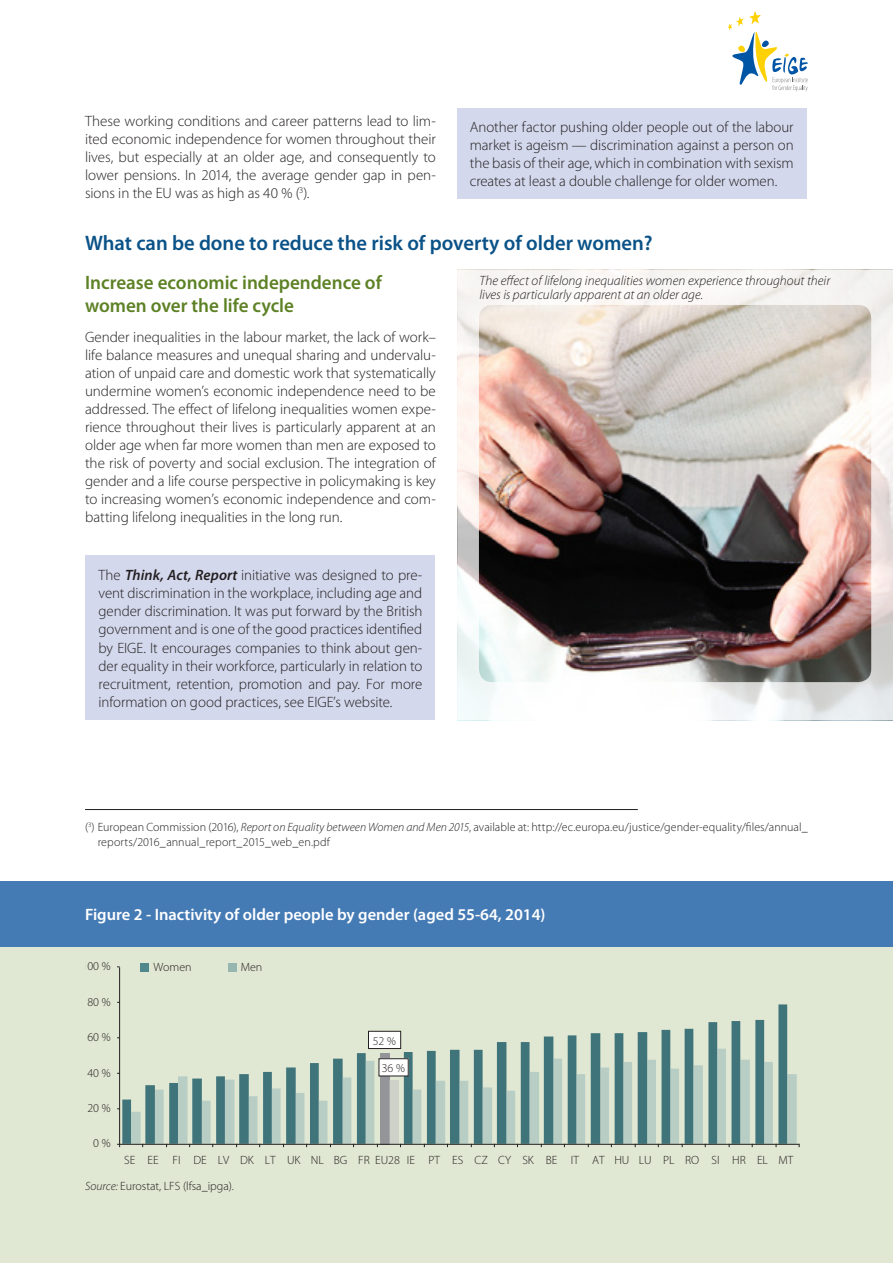
<style>
.page{position:relative;width:893px;height:1263px;background:#fff}
.page>*{position:absolute;margin:0;border:0;box-sizing:border-box;transform-origin:0 0}
.title_1{font:600 21px "Myriad Pro";color:#0a5287}
.title_1-2{font:600 19.5px/22.5px "Myriad Pro";color:#5d8125}
.Figure_title{font:600 16.5px "Myriad Pro";color:#fff}
.text_body{font:300 15px/18px "Myriad Pro";letter-spacing:-.005em;color:#231f20;text-align:justify}
.box_text{font:300 15px/18px "Myriad Pro";letter-spacing:-.005em;color:#231f20;text-align:justify}
.table_source{font:italic 300 13.5px/13.5px "Myriad Pro";color:#231f20}
.footnote{font:300 12px/15px "Myriad Pro";color:#231f20}
.Footnotes{font:300 12px "Myriad Pro";color:#231f20}
.s1{font-weight:600;font-style:italic}
.s2{font-style:italic}
</style>
<div class="page">
<div style="left:457px;top:108px;width:349px;height:91px;background:#d3d8ec"></div>
<div style="left:86px;top:556px;width:349px;height:164px;background:#d3d8ec"></div>
<hr style="left:85px;top:809px;width:553px;height:1px;background:#231f20">
<img style="left:457px;top:270px;width:436px;height:450px">
<svg style="left:728px;top:11px;width:80px;height:80px"></svg>
<div style="left:0;top:905px;width:893px;height:358px;background:#e0e7d2"></div>
<div style="left:0;top:882px;width:893px;height:65px;background:#457bb5"></div>
<svg style="left:122px;top:1004px;width:665px;height:140px"></svg>
<svg style="left:131px;top:1049px;width:666px;height:95px"></svg>
<hr style="left:119px;top:967px;width:1px;height:177px;background:#231f20">
<hr style="left:120px;top:1144px;width:679px;height:1px;background:#231f20">
<div style="left:368px;top:1031px;width:33px;height:17px;background:#fff"></div>
<div style="left:368px;top:1031px;width:33px;height:18px;border:1px solid #231f20"></div>
<div style="left:379px;top:1059px;width:29px;height:17px;background:#fff"></div>
<div style="left:379px;top:1058px;width:30px;height:18px;border:1px solid #231f20"></div>
<div style="left:141px;top:963px;width:8px;height:8px;background:#50878d"></div>
<div style="left:228px;top:963px;width:9px;height:8px;background:#97b6af"></div>
<p class="text_body" style="left:85px;top:112px;width:352px">These working conditions and career patterns lead to lim&shy;ited economic independence for women throughout their lives, but especially at an older age, and consequently to lower pensions. In 2014, the average gender gap in pen&shy;sions in the EU was as high as 40 % (<sup>3</sup>).</p>
<p class="box_text" style="left:470px;top:119px;width:325px">Another factor pushing older people out of the labour market is ageism — discrimination against a person on the basis of their age, which in combination with sexism creates at least a double challenge for older women.</p>
<p class="title_1" style="left:85px;top:231px;width:569px">What can be done to reduce the risk of poverty of older women?</p>
<p class="title_1-2" style="left:85px;top:272px;width:298px">Increase economic independence of women over the life cycle</p>
<p class="text_body" style="left:85px;top:328px;width:352px">Gender inequalities in the labour market, the lack of work– life balance measures and unequal sharing and undervalu&shy;ation of unpaid care and domestic work that systematically undermine women’s economic independence need to be addressed. The effect of lifelong inequalities women expe&shy;rience throughout their lives is particularly apparent at an older age when far more women than men are exposed to the risk of poverty and social exclusion. The integration of gender and a life course perspective in policymaking is key to increasing women’s economic independence and com&shy;batting lifelong inequalities in the long run.</p>
<p class="table_source" style="left:479px;top:275px;width:352px">The effect of lifelong inequalities women experience throughout their lives is particularly apparent at an older age.</p>
<p class="text_body" style="left:99px;top:566px;width:325px">The <span class="s1">Think, Act, Report</span> initiative was designed to pre&shy;vent discrimination in the workplace, including age and gender discrimination. It was put forward by the British government and is one of the good practices identified by EIGE. It encourages companies to think about gen&shy;der equality in their workforce, particularly in relation to recruitment, retention, promotion and pay. For more information on good practices, see EIGE’s website.</p>
<p class="footnote" style="left:98px;top:820px;width:712px;text-indent:-13px">(<sup>3</sup>) European Commission (2016), <span class="s2">Report on Equality between Women and Men 2015</span>, available at: http://ec.europa.eu/justice/gender-equality/files/annual_ reports/2016_annual_report_2015_web_en.pdf</p>
<p class="Figure_title" style="left:85px;top:906px;width:462px">Figure 2 - Inactivity of older people by gender (aged 55-64, 2014)</p>
<p class="footnote" style="left:82px;top:959px;width:31px">100 %</p>
<p class="footnote" style="left:87px;top:994px;width:25px">80 %</p>
<p class="footnote" style="left:87px;top:1030px;width:25px">60 %</p>
<p class="footnote" style="left:87px;top:1065px;width:25px">40 %</p>
<p class="footnote" style="left:87px;top:1101px;width:25px">20 %</p>
<p class="footnote" style="left:93px;top:1136px;width:19px">0 %</p>
<p class="footnote" style="left:153px;top:959px;width:40px">Women</p>
<p class="footnote" style="left:241px;top:959px;width:23px">Men</p>
<p class="footnote" style="left:373px;top:1033px;width:25px">52 %</p>
<p class="footnote" style="left:382px;top:1061px;width:25px">36 %</p>
<p class="footnote" style="left:124px;top:1153px;width:671px">SE EE FI DE LV DK LT UK NL BG FR EU28 IE PT ES CZ CY SK BE IT AT HU LU PL RO SI HR EL MT</p>
<p class="Footnotes" style="left:85px;top:1180px;width:151px"><span class="s2">Source:</span> Eurostat, LFS (lfsa_ipga).</p>
</div>
